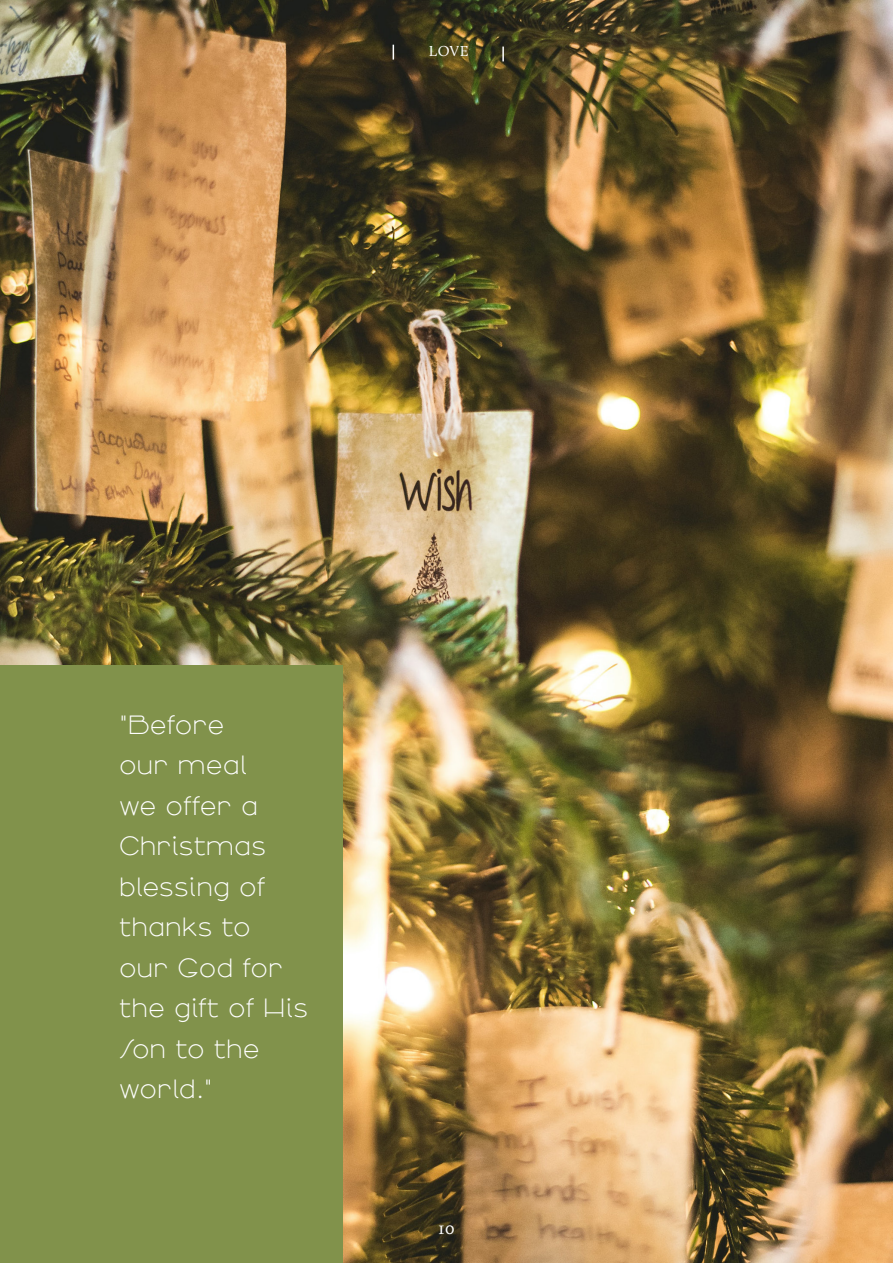
<style>
.page{position:relative;width:893px;height:1263px;background:#fff}
.page>*{position:absolute;margin:0;border:0;box-sizing:border-box;transform-origin:0 0}
.t1{font:300 28.5px/40.5px "Arbotek";color:#fff}
.t2{font:18px "Calluna";color:#fff}
.By_line{font:15px "Calluna";color:#fff}
</style>
<div class="page">
<img style="left:0;top:0;width:893px;height:1263px">
<svg style="left:393px;top:45px;width:1px;height:15px"></svg>
<svg style="left:502px;top:47px;width:2px;height:14px"></svg>
<div style="left:0;top:665px;width:342px;height:598px;background:#81924b"></div>
<p class="By_line" style="left:429px;top:42px;width:41px">LOVE</p>
<p class="t1" style="left:119px;top:704px;width:191px">"Before<br>our meal<br>we offer a<br>Christmas blessing of thanks to<br>our God for the gift of His<br>Son to the world."</p>
<p class="t2" style="left:438px;top:1217px;width:18px">10</p>
</div>
